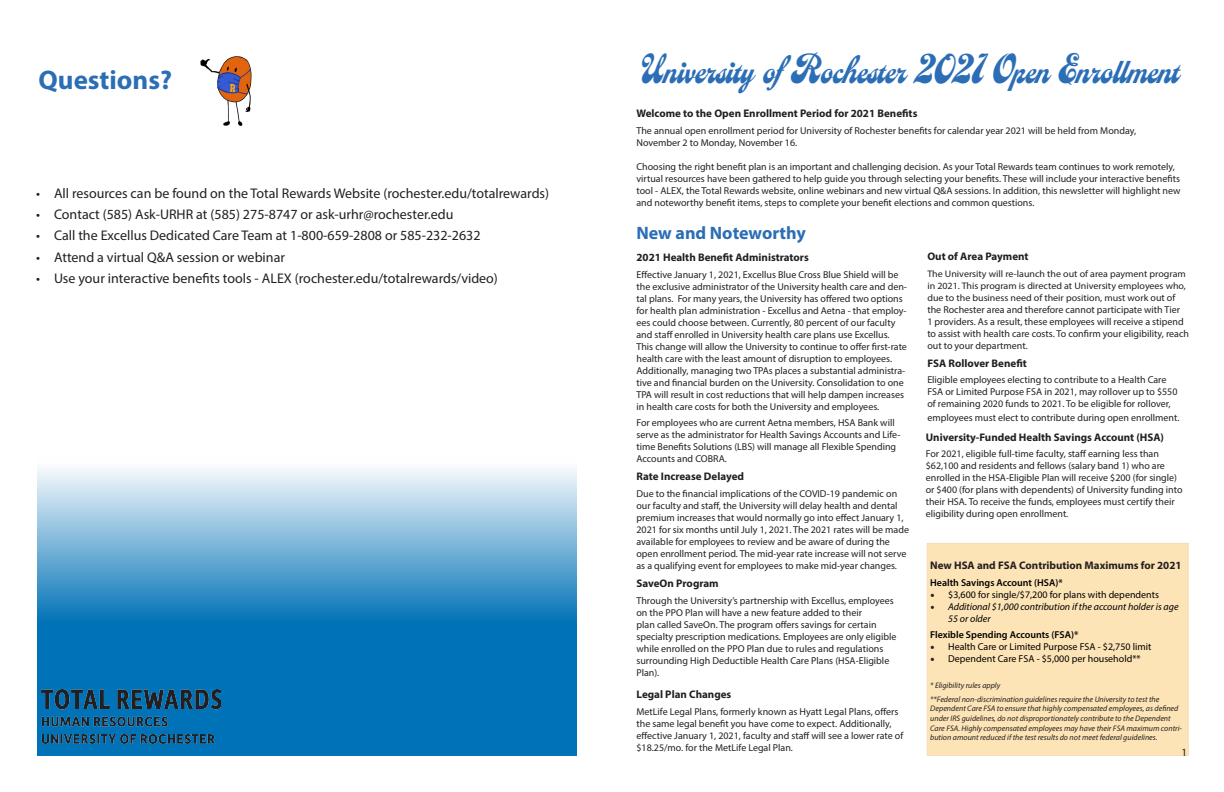
<style>
.page{position:relative;width:1224px;height:792px;background:#fff}
.page>*{position:absolute;margin:0;border:0;box-sizing:border-box;transform-origin:0 0}
.t1{font:45.1px "Casey Classic";color:#2b6eb6;scale:.93 1}
.Blue_Header{font:700 27px "Myriad Pro";color:#2b6eb6}
.Big_Blue_Header{font:700 18px "Myriad Pro";letter-spacing:-.005em;color:#2b6eb6}
.t2{font:14px "Myriad Pro";color:#231f20}
.Black_Subheader{font:700 11px "Myriad Pro";color:#231f20}
.Text{font:700 11px "Myriad Pro";color:#231f20}
.t3{font:11px "Myriad Pro";color:#231f20}
.Black_Subheader-2{font:10px/12px "Myriad Pro";color:#231f20}
.Text-2{font:10px/12px "Myriad Pro";color:#231f20}
.t4{font:10px "Myriad Pro";color:#000}
.t5{font:italic 10px/12px "Myriad Pro";color:#000}
.t6{font:600 10px "Myriad Pro";color:#000}
.Text-3{font:9.5px/12px "Myriad Pro";color:#231f20;text-align:justify;scale:1.05 1}
.Text-4{font:italic 8px/9.6px "Myriad Pro";color:#231f20}
.s1{font-size:10px}
.s2{font-family:"Minion Pro";font-size:12px;color:#231f20}
</style>
<div class="page">
<svg style="left:37px;top:468px;width:540px;height:288px;background:#4698ca"></svg>
<div style="left:927px;top:543px;width:262px;height:213px;background:#fde4b6"></div>
<img style="left:41px;top:690px;width:180px;height:54px">
<img style="left:200px;top:56px;width:52px;height:70px">
<p class="Blue_Header" style="left:38px;top:63px;width:135px">Questions?</p>
<p class="t2" style="left:36px;top:184px;width:515px">• All resources can be found on the Total Rewards Website (rochester.edu/totalrewards)</p>
<p class="t2" style="left:36px;top:206px;width:419px">• Contact (585) Ask-URHR at (585) 275-8747 or ask-urhr@rochester.edu</p>
<p class="t2" style="left:36px;top:227px;width:446px">• Call the Excellus Dedicated Care Team at 1-800-659-2808 or 585-232-2632</p>
<p class="t2" style="left:36px;top:248px;width:251px">• Attend a virtual Q&amp;A session or webinar</p>
<p class="t2" style="left:36px;top:270px;width:463px">• Use your interactive benefits tools - ALEX (rochester.edu/totalrewards/video)</p>
<p class="t1" style="left:642px;top:46px;width:580px">University of Rochester 2021 Open Enrollment</p>
<p class="Black_Subheader" style="left:636px;top:106px;width:282px">Welcome to the Open Enrollment Period for 2021 Benefits</p>
<p class="Black_Subheader-2" style="left:636px;top:124px;width:501px">The annual open enrollment period for University of Rochester benefits for calendar year 2021 will be held from Monday,</p>
<p class="Black_Subheader-2" style="left:636px;top:136px;width:162px">November 2 to Monday, November 16.</p>
<p class="Black_Subheader-2" style="left:636px;top:160px;width:546px">Choosing the right benefit plan is an important and challenging decision. As your Total Rewards team continues to work remotely, virtual resources have been gathered to help guide you through selecting your benefits. These will include your interactive benefits tool - ALEX, the Total Rewards website, online webinars and new virtual Q&amp;A sessions. In addition, this newsletter will highlight new and noteworthy benefit items, steps to complete your benefit elections and common questions.</p>
<p class="Big_Blue_Header" style="left:636px;top:221px;width:171px">New and Noteworthy</p>
<p class="Black_Subheader" style="left:636px;top:250px;width:174px">2021 Health Benefit Administrators</p>
<p class="Black_Subheader-2" style="left:636px;top:268px;width:272px">Effective January 1, 2021, Excellus Blue Cross Blue Shield will be the exclusive administrator of the University health care and den&shy;tal plans. For many years, the University has offered two options for health plan administration - Excellus and Aetna - that employ&shy;ees could choose between. Currently, 80 percent of our faculty and staff enrolled in University health care plans use Excellus.<br>This change will allow the University to continue to offer first-rate health care with the least amount of disruption to employees.<br>Additionally, managing two TPAs places a substantial administra&shy;tive and financial burden on the University. Consolidation to one TPA will result in cost reductions that will help dampen increases in health care costs for both the University and employees.</p>
<p class="Black_Subheader-2" style="left:636px;top:417px;width:266px">For employees who are current Aetna members, HSA Bank will serve as the administrator for Health Savings Accounts and Life&shy;time Benefits Solutions (LBS) will manage all Flexible Spending Accounts and COBRA.</p>
<p class="Black_Subheader" style="left:636px;top:469px;width:109px">Rate Increase Delayed</p>
<p class="Black_Subheader-2" style="left:636px;top:487px;width:274px">Due to the financial implications of the COVID-19 pandemic on our faculty and staff, the University will delay health and dental premium increases that would normally go into effect January 1, 2021 for six months until July 1, 2021. The 2021 rates will be made available for employees to review and be aware of during the open enrollment period. The mid-year rate increase will not serve as a qualifying event for employees to make mid-year changes.</p>
<p class="Black_Subheader" style="left:636px;top:577px;width:84px">SaveOn Program</p>
<p class="Text-2" style="left:636px;top:594px;width:262px">Through the University’s partnership with Excellus, employees on the PPO Plan will have a new feature added to their<br>plan called SaveOn. The program offers savings for certain specialty prescription medications. Employees are only eligible while enrolled on the PPO Plan due to rules and regulations surrounding High Deductible Health Care Plans (HSA-Eligible Plan).</p>
<p class="Text" style="left:636px;top:687px;width:96px">Legal Plan Changes</p>
<p class="Text-2" style="left:636px;top:705px;width:268px">MetLife Legal Plans, formerly known as Hyatt Legal Plans, offers the same legal benefit you have come to expect. Additionally, effective January 1, 2021, faculty and staff will see a lower rate of $18.25/mo. for the MetLife Legal Plan.</p>
<p class="Text" style="left:927px;top:249px;width:103px">Out of Area Payment</p>
<p class="Text-3" style="left:927px;top:267px;width:248px">The University will re-launch the out of area payment program in 2021. This program is directed at University employees who, due to the business need of their position, must work <span class="s1">out of</span></p>
<p class="Text-2" style="left:927px;top:303px;width:263px">the Rochester area and therefore cannot participate with Tier<br>1 providers. As a result, these employees will receive a stipend to assist with health care costs. To confirm your eligibility, reach out to your department.</p>
<p class="Black_Subheader" style="left:927px;top:356px;width:101px">FSA Rollover Benefit</p>
<p class="Black_Subheader-2" style="left:927px;top:374px;width:252px">Eligible employees electing to contribute to a Health Care<br>FSA or Limited Purpose FSA in 2021, may rollover up to $550 of remaining 2020 funds to 2021. To be eligible for rollover,</p>
<p class="Black_Subheader-2" style="left:927px;top:412px;width:254px">employees must elect to contribute during open enrollment.</p>
<p class="Black_Subheader" style="left:926px;top:430px;width:240px">University-Funded Health Savings Account (HSA)</p>
<p class="Text-2" style="left:926px;top:448px;width:258px">For 2021, eligible full-time faculty, staff earning less than $62,100 and residents and fellows (salary band 1) who are enrolled in the HSA-Eligible Plan will receive $200 (for single) or $400 (for plans with dependents) of University funding into their HSA. To receive the funds, employees must certify their eligibility during open enrollment.</p>
<p class="Black_Subheader" style="left:930px;top:558px;width:253px">New HSA and FSA Contribution Maximums for 2021</p>
<p class="t6" style="left:930px;top:576px;width:134px">Health Savings Account (HSA)*</p>
<p class="t4" style="left:930px;top:588px;width:230px"><span class="s2">•</span> $3,600 for single/$7,200 for plans with dependents</p>
<p class="t5" style="left:948px;top:600px;width:232px;text-indent:-18px"><span class="s2">•</span> Additional $1,000 contribution if the account holder is age<br>55 or older</p>
<p class="t6" style="left:930px;top:628px;width:150px">Flexible Spending Accounts (FSA)*</p>
<p class="t4" style="left:930px;top:641px;width:223px"><span class="s2">•</span> Health Care or Limited Purpose FSA - $2,750 limit</p>
<p class="t4" style="left:930px;top:653px;width:212px"><span class="s2">•</span> Dependent Care FSA - $5,000 per household**</p>
<p class="Text-4" style="left:930px;top:680px;width:72px">* Eligibility rules apply</p>
<p class="Text-4" style="left:930px;top:694px;width:253px">**Federal non-discrimination guidelines require the University to test the Dependent Care FSA to ensure that highly compensated employees, as defined under IRS guidelines, do not disproportionately contribute to the Dependent Care FSA. Highly compensated employees may have their FSA maximum contri&shy;bution amount reduced if the test results do not meet federal guidelines.</p>
<p class="t3" style="left:1181px;top:746px;width:7px">1</p>
</div>
